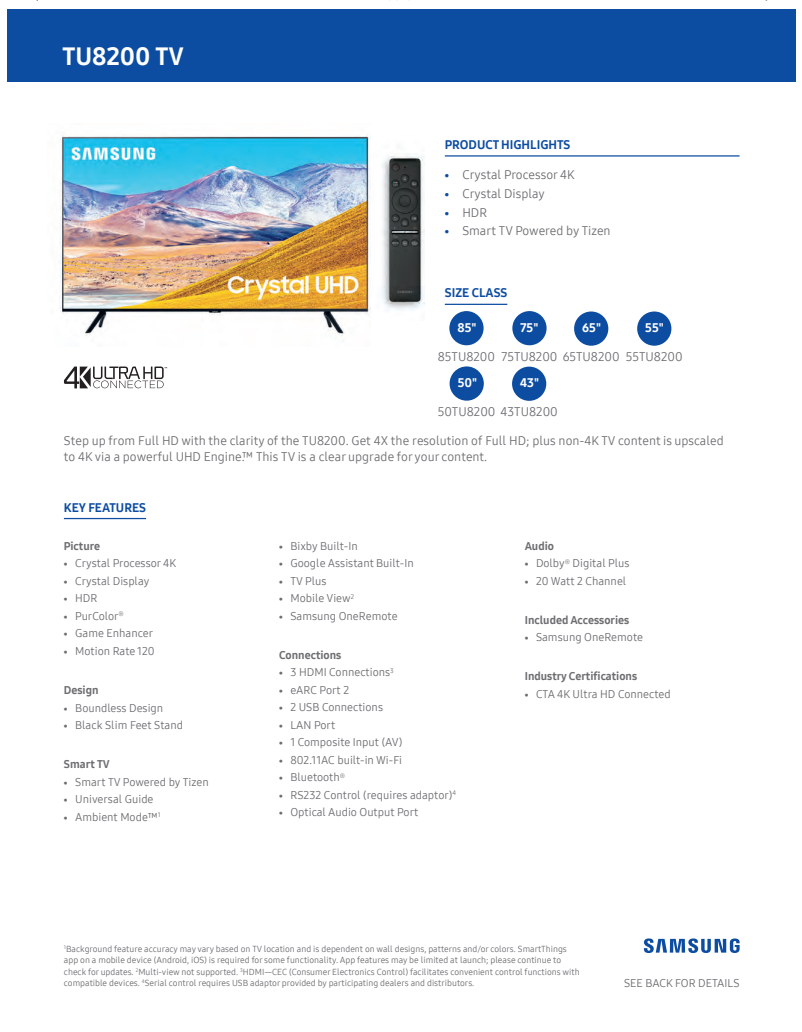
<style>
.page{position:relative;width:802px;height:1032px;background:#fff}
.page>*{position:absolute;margin:0;border:0;box-sizing:border-box;transform-origin:0 0}
.t1{font:25px "Samsung One 800";color:#fff}
.t2{font:12.5px/16.2px "Samsung One 400";color:#6c6d70}
.t3{font:12.5px "Samsung One 800";color:#0d4da1}
.t4{font:12.5px "Samsung One 800";color:#fff}
.t5{font:11.25px "Samsung One 400";color:#6c6d70}
.t6{font:11.25px "Samsung One 800";color:#6c6d70}
.t7{font:8.75px/11.2px "Samsung One 400";color:#6c6d70}
.s1{font-family:"Samsung Inter Face";font-size:8.75px;color:#0d4da1}
.s2{font-family:"Samsung Inter Face";font-size:7.5px}
</style>
<div class="page">
<div style="left:8px;top:9px;width:787px;height:73px;background:#0d4da1"></div>
<img style="left:370px;top:137px;width:54px;height:176px">
<img style="left:59px;top:133px;width:311px;height:203px">
<svg style="left:643px;top:938px;width:96px;height:15px"></svg>
<hr style="left:444px;top:155px;width:295px;height:2px;background:#0d4da1">
<hr style="left:444px;top:304px;width:63px;height:1px;background:#0d4da1">
<hr style="left:64px;top:518px;width:82px;height:1px;background:#0d4da1">
<div style="left:449px;top:311px;width:34px;height:34px;background:#0d4da1;border-radius:50%"></div>
<div style="left:512px;top:311px;width:34px;height:34px;background:#0d4da1;border-radius:50%"></div>
<div style="left:512px;top:366px;width:34px;height:35px;background:#0d4da1;border-radius:50%"></div>
<div style="left:449px;top:366px;width:34px;height:35px;background:#0d4da1;border-radius:50%"></div>
<div style="left:637px;top:311px;width:34px;height:35px;background:#0d4da1;border-radius:50%"></div>
<div style="left:574px;top:311px;width:34px;height:35px;background:#0d4da1;border-radius:50%"></div>
<svg style="left:64px;top:366px;width:103px;height:23px"></svg>
<h1 class="t1" style="left:62px;top:40px;width:123px">TU8200 TV</h1>
<p class="t3" style="left:444px;top:136px;width:127px">PRODUCT HIGHLIGHTS</p>
<p class="t2" style="left:444px;top:166px;width:131px"><span class="s1">•</span> Crystal Processor 4K</p>
<p class="t2" style="left:444px;top:185px;width:101px"><span class="s1">•</span> Crystal Display</p>
<p class="t2" style="left:444px;top:204px;width:44px"><span class="s1">•</span> HDR</p>
<p class="t2" style="left:444px;top:223px;width:167px"><span class="s1">•</span> Smart TV Powered by Tizen</p>
<p class="t3" style="left:444px;top:285px;width:64px">SIZE CLASS</p>
<p class="t4" style="left:457px;top:319px;width:21px">85"</p>
<p class="t2" style="left:437px;top:348px;width:59px">85TU8200</p>
<p class="t4" style="left:520px;top:319px;width:19px">75"</p>
<p class="t2" style="left:501px;top:348px;width:120px">75TU8200 65TU8200</p>
<p class="t4" style="left:520px;top:374px;width:21px">43"</p>
<p class="t2" style="left:437px;top:403px;width:121px">50TU8200 43TU8200</p>
<p class="t4" style="left:582px;top:319px;width:20px">65"</p>
<p class="t4" style="left:645px;top:319px;width:20px">55"</p>
<p class="t2" style="left:625px;top:348px;width:58px">55TU8200</p>
<p class="t4" style="left:457px;top:374px;width:21px">50"</p>
<p class="t2" style="left:64px;top:432px;width:661px">Step up from Full HD with the clarity of the TU8200. Get 4X the resolution of Full HD; plus non-4K TV content is upscaled to 4K via a powerful UHD Engine.™ This TV is a clear upgrade for your content.</p>
<p class="t3" style="left:64px;top:499px;width:84px">KEY FEATURES</p>
<p class="t6" style="left:64px;top:538px;width:38px">Picture</p>
<p class="t5" style="left:64px;top:556px;width:114px"><span class="s2">•</span> Crystal Processor 4K</p>
<p class="t5" style="left:64px;top:573px;width:87px"><span class="s2">•</span> Crystal Display</p>
<p class="t5" style="left:64px;top:591px;width:35px"><span class="s2">•</span> HDR</p>
<p class="t5" style="left:64px;top:608px;width:61px"><span class="s2">•</span> PurColor<sup>®</sup></p>
<p class="t5" style="left:64px;top:626px;width:91px"><span class="s2">•</span> Game Enhancer</p>
<p class="t5" style="left:64px;top:643px;width:92px"><span class="s2">•</span> Motion Rate 120</p>
<p class="t6" style="left:64px;top:683px;width:36px">Design</p>
<p class="t5" style="left:64px;top:700px;width:101px"><span class="s2">•</span> Boundless Design</p>
<p class="t5" style="left:64px;top:718px;width:121px"><span class="s2">•</span> Black Slim Feet Stand</p>
<p class="t6" style="left:64px;top:757px;width:47px">Smart TV</p>
<p class="t5" style="left:64px;top:774px;width:146px"><span class="s2">•</span> Smart TV Powered by Tizen</p>
<p class="t5" style="left:64px;top:792px;width:91px"><span class="s2">•</span> Universal Guide</p>
<p class="t5" style="left:64px;top:809px;width:98px"><span class="s2">•</span> Ambient Mode™<sup>1</sup></p>
<p class="t5" style="left:279px;top:538px;width:80px"><span class="s2">•</span> Bixby Built-In</p>
<p class="t5" style="left:279px;top:556px;width:136px"><span class="s2">•</span> Google Assistant Built-In</p>
<p class="t5" style="left:279px;top:573px;width:49px"><span class="s2">•</span> TV Plus</p>
<p class="t5" style="left:279px;top:591px;width:76px"><span class="s2">•</span> Mobile View<sup>2</sup></p>
<p class="t5" style="left:279px;top:608px;width:120px"><span class="s2">•</span> Samsung OneRemote</p>
<p class="t6" style="left:279px;top:647px;width:64px">Connections</p>
<p class="t5" style="left:279px;top:665px;width:116px"><span class="s2">•</span> 3 HDMI Connections<sup>3</sup></p>
<p class="t5" style="left:279px;top:682px;width:71px"><span class="s2">•</span> eARC Port 2</p>
<p class="t5" style="left:279px;top:700px;width:105px"><span class="s2">•</span> 2 USB Connections</p>
<p class="t5" style="left:279px;top:717px;width:58px"><span class="s2">•</span> LAN Port</p>
<p class="t5" style="left:279px;top:735px;width:125px"><span class="s2">•</span> 1 Composite Input (AV)</p>
<p class="t5" style="left:279px;top:752px;width:124px"><span class="s2">•</span> 802.11AC built-in Wi-Fi</p>
<p class="t5" style="left:279px;top:770px;width:67px"><span class="s2">•</span> Bluetooth<sup>®</sup></p>
<p class="t5" style="left:279px;top:787px;width:178px"><span class="s2">•</span> RS232 Control (requires adaptor)<sup>4</sup></p>
<p class="t5" style="left:279px;top:805px;width:141px"><span class="s2">•</span> Optical Audio Output Port</p>
<p class="t6" style="left:524px;top:538px;width:31px">Audio</p>
<p class="t5" style="left:524px;top:556px;width:106px"><span class="s2">•</span> Dolby<sup>®</sup> Digital Plus</p>
<p class="t5" style="left:524px;top:573px;width:103px"><span class="s2">•</span> 20 Watt 2 Channel</p>
<p class="t6" style="left:524px;top:612px;width:106px">Included Accessories</p>
<p class="t5" style="left:524px;top:630px;width:120px"><span class="s2">•</span> Samsung OneRemote</p>
<p class="t6" style="left:524px;top:668px;width:114px">Industry Certifications</p>
<p class="t5" style="left:524px;top:686px;width:147px"><span class="s2">•</span> CTA 4K Ultra HD Connected</p>
<p class="t7" style="left:64px;top:943px;width:517px"><sup>1</sup>Background feature accuracy may vary based on TV location and is dependent on wall designs, patterns and/or colors. SmartThings app on a mobile device (Android, iOS) is required for some functionality. App features may be limited at launch; please continue to check for updates. <sup>2</sup>Multi-view not supported. <sup>3</sup>HDMI—CEC (Consumer Electronics Control) facilitates convenient control functions with compatible devices. <sup>4</sup>Serial control requires USB adaptor provided by participating dealers and distributors.</p>
<p class="t5" style="left:623px;top:975px;width:117px">SEE BACK FOR DETAILS</p>
</div>
